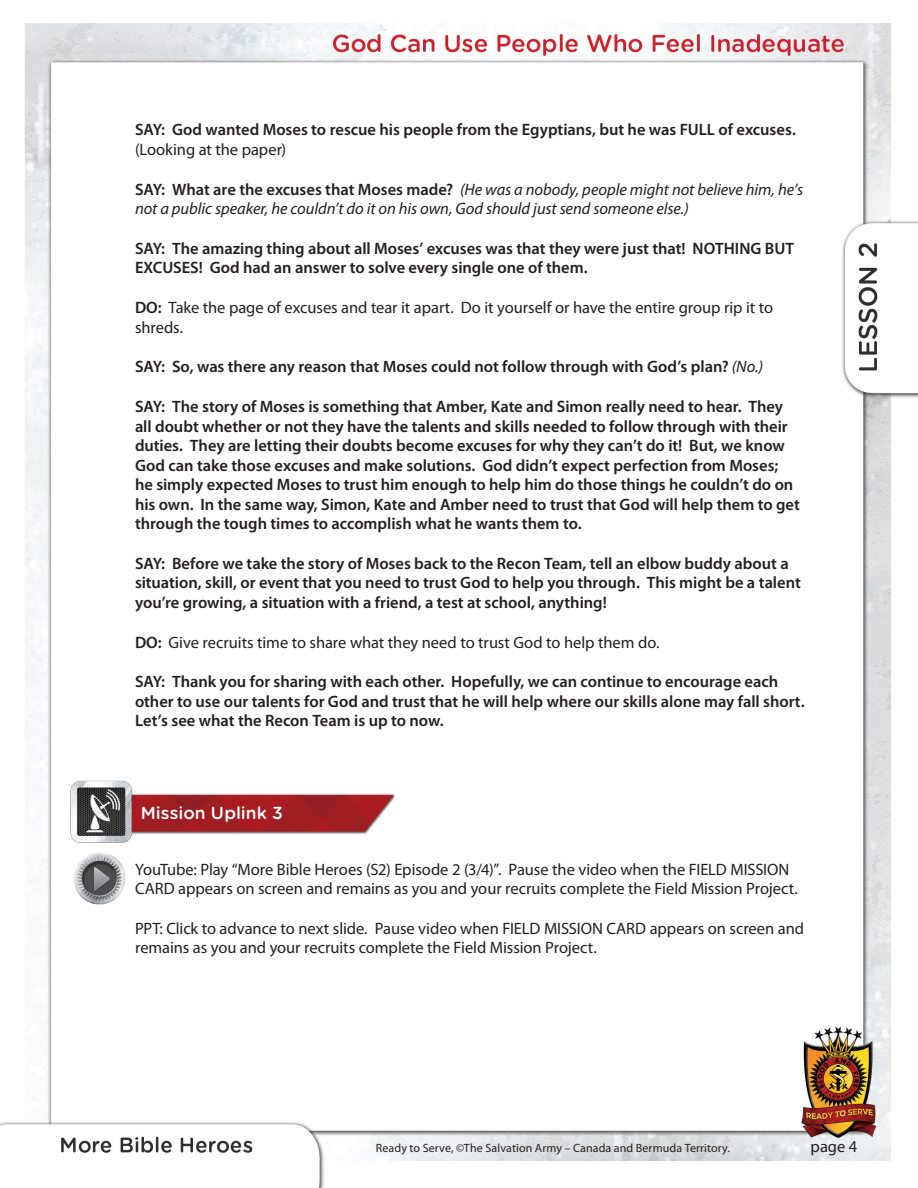
<style>
.page{position:relative;width:918px;height:1188px;background:#fff}
.page>*{position:absolute;margin:0;border:0;box-sizing:border-box;transform-origin:0 0}
.HEADERS{font:500 17.4px "Gotham Rounded";letter-spacing:.005em;color:#fff}
.basic{font:600 16.5px/19.5px "Myriad Pro";color:#231f20}
.basic-2{font:16.5px/19.5px "Myriad Pro";letter-spacing:-.005em;color:#231f20}
.basic-3{font:italic 16.5px/19.5px "Myriad Pro";letter-spacing:-.005em;color:#231f20}
.t1{font:12px "Myriad Pro";letter-spacing:.01em;color:#231f20}
.s1{font-weight:400}
.s2{font-weight:600;font-style:normal}
.s3{font-weight:600}
.s4{font-weight:400;font-style:italic}
</style>
<div class="page">
<img style="left:0;top:23px;width:918px;height:1165px">
<img style="left:135px;top:790px;width:261px;height:45px">
<img style="left:70px;top:778px;width:65px;height:66px">
<img style="left:73px;top:850px;width:56px;height:57px">
<p class="basic" style="left:135px;top:120px;width:662px">SAY: God wanted Moses to rescue his people from the Egyptians, but he was FULL of excuses. <span class="s1">(Looking at the paper)</span></p>
<p class="basic-3" style="left:135px;top:179px;width:670px"><span class="s2">SAY: What are the excuses that Moses made?</span> (He was a nobody, people might not believe him, he’s not a public speaker, he couldn’t do it on his own, God should just send someone else.)</p>
<p class="basic" style="left:135px;top:238px;width:661px">SAY: The amazing thing about all Moses’ excuses was that they were just that! NOTHING BUT<br>EXCUSES! God had an answer to solve every single one of them.</p>
<p class="basic-2" style="left:135px;top:298px;width:640px"><span class="s3">DO:</span> Take the page of excuses and tear it apart. Do it yourself or have the entire group rip it to shreds.</p>
<p class="basic" style="left:135px;top:357px;width:630px">SAY: So, was there any reason that Moses could not follow through with God’s plan? <span class="s4">(No.)</span></p>
<p class="basic" style="left:135px;top:397px;width:666px">SAY: The story of Moses is something that Amber, Kate and Simon really need to hear. They all doubt whether or not they have the talents and skills needed to follow through with their duties. They are letting their doubts become excuses for why they can’t do it! But, we know God can take those excuses and make solutions. God didn’t expect perfection from Moses; he simply expected Moses to trust him enough to help him do those things he couldn’t do on his own. In the same way, Simon, Kate and Amber need to trust that God will help them to get through the tough times to accomplish what he wants them to.</p>
<p class="basic" style="left:135px;top:553px;width:667px">SAY: Before we take the story of Moses back to the Recon Team, tell an elbow buddy about a situation, skill, or event that you need to trust God to help you through. This might be a talent you’re growing, a situation with a friend, a test at school, anything!</p>
<p class="basic-2" style="left:135px;top:632px;width:526px"><span class="s3">DO:</span> Give recruits time to share what they need to trust God to help them do.</p>
<p class="basic" style="left:135px;top:672px;width:671px">SAY: Thank you for sharing with each other. Hopefully, we can continue to encourage each other to use our talents for God and trust that he will help where our skills alone may fall short.<br>Let’s see what the Recon Team is up to now.</p>
<p class="HEADERS" style="left:141px;top:801px;width:144px">Mission Uplink 3</p>
<p class="basic-2" style="left:135px;top:859px;width:664px">YouTube: Play “More Bible Heroes (S2) Episode 2 (3/4)”. Pause the video when the FIELD MISSION<br>CARD appears on screen and remains as you and your recruits complete the Field Mission Project.</p>
<p class="basic-2" style="left:135px;top:918px;width:671px">PPT: Click to advance to next slide. Pause video when FIELD MISSION CARD appears on screen and remains as you and your recruits complete the Field Mission Project.</p>
<p class="t1" style="left:376px;top:1141px;width:356px">Ready to Serve, ©The Salvation Army – Canada and Bermuda Territory.</p>
<p class="basic-2" style="left:811px;top:1136px;width:48px">page 4</p>
</div>
